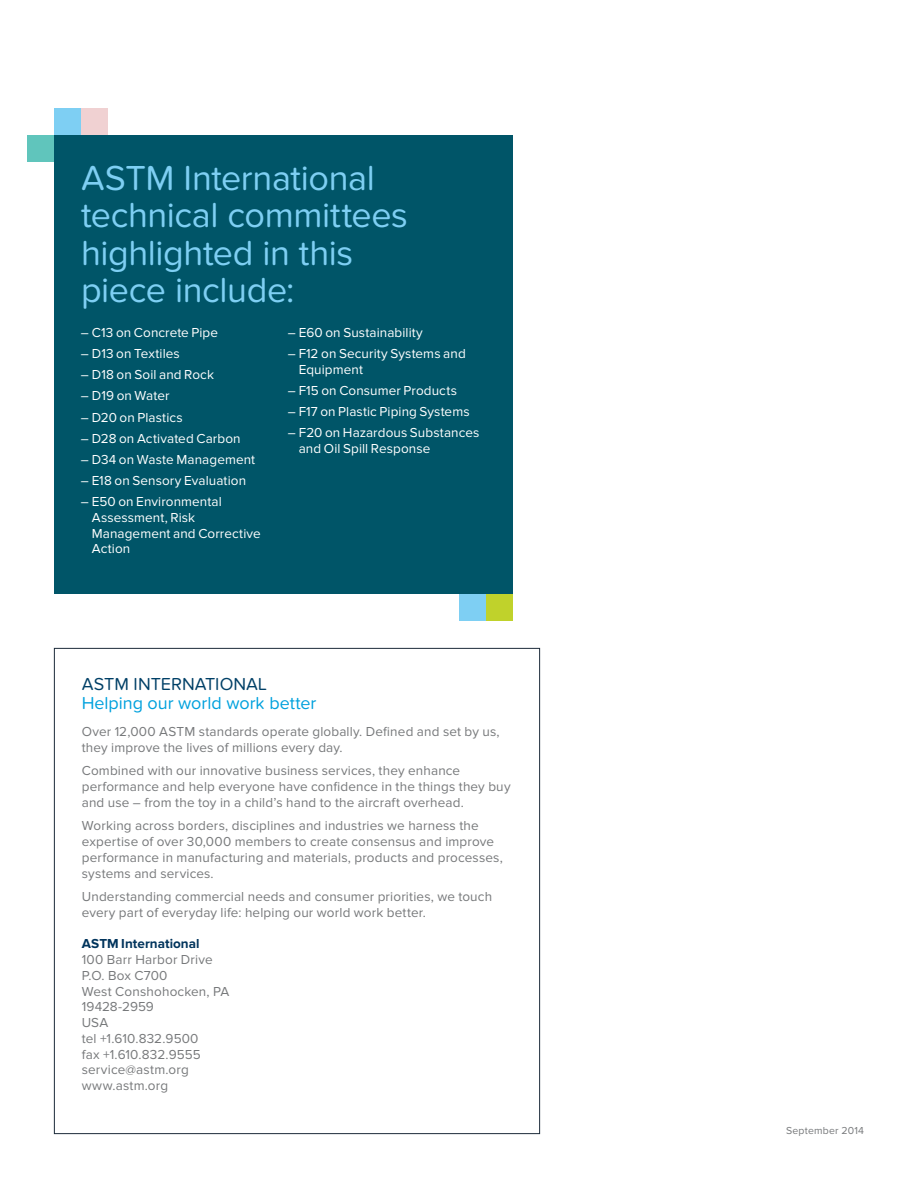
<style>
.page{position:relative;width:918px;height:1188px;background:#fff}
.page>*{position:absolute;margin:0;border:0;box-sizing:border-box;transform-origin:0 0}
.t1{font:36px/37.5px "Proxima Nova Soft";letter-spacing:-.01em;color:#7ecff3}
.t2{font:18px "Proxima Nova Soft";letter-spacing:-.005em;color:#00a1dd}
.t3{font:18px "Proxima Nova Soft";letter-spacing:-.005em;color:#004067}
.t4{font:13.5px/15.8px "Proxima Nova";letter-spacing:.01em;color:#77797b}
.t5{font:13.5px/15.8px "Proxima Nova";letter-spacing:.005em;color:#fff}
.t6{font:700 13.5px "Proxima Nova";color:#00345c}
.t7{font:10.5px "Proxima Nova";letter-spacing:.02em;color:#77797b}
</style>
<div class="page">
<div style="left:54px;top:108px;width:27px;height:27px;background:#7ecff3"></div>
<div style="left:27px;top:135px;width:27px;height:27px;background:#60c5bc"></div>
<div style="left:81px;top:108px;width:27px;height:27px;background:#f0d1d2"></div>
<div style="left:459px;top:594px;width:27px;height:27px;background:#7ecff3"></div>
<div style="left:486px;top:594px;width:27px;height:27px;background:#c0d22b"></div>
<div style="left:54px;top:135px;width:459px;height:459px;background:#005568"></div>
<h1 class="t1" style="left:81px;top:160px;width:328px">ASTM International technical committees highlighted in this piece include:</h1>
<p class="t5" style="left:81px;top:325px;width:139px">– C13 on Concrete Pipe</p>
<p class="t5" style="left:81px;top:346px;width:100px">– D13 on Textiles</p>
<p class="t5" style="left:81px;top:367px;width:134px">– D18 on Soil and Rock</p>
<p class="t5" style="left:81px;top:388px;width:90px">– D19 on Water</p>
<p class="t5" style="left:81px;top:409px;width:103px">– D20 on Plastics</p>
<p class="t5" style="left:81px;top:431px;width:161px">– D28 on Activated Carbon</p>
<p class="t5" style="left:81px;top:452px;width:176px">– D34 on Waste Management</p>
<p class="t5" style="left:81px;top:473px;width:167px">– E18 on Sensory Evaluation</p>
<p class="t5" style="left:92px;top:494px;width:170px;text-indent:-11px">– E50 on Environmental<br>Assessment, Risk<br>Management and Corrective<br>Action</p>
<p class="t5" style="left:288px;top:325px;width:136px">– E60 on Sustainability</p>
<p class="t5" style="left:299px;top:346px;width:168px;text-indent:-11px">– F12 on Security Systems and<br>Equipment</p>
<p class="t5" style="left:288px;top:383px;width:171px">– F15 on Consumer Products</p>
<p class="t5" style="left:288px;top:404px;width:183px">– F17 on Plastic Piping Systems</p>
<p class="t5" style="left:299px;top:425px;width:182px;text-indent:-11px">– F20 on Hazardous Substances and Oil Spill Response</p>
<h2 class="t3" style="left:82px;top:673px;width:187px">ASTM INTERNATIONAL</h2>
<h2 class="t2" style="left:82px;top:693px;width:236px">Helping our world work better</h2>
<p class="t4" style="left:82px;top:724px;width:420px">Over 12,000 ASTM standards operate globally. Defined and set by us, they improve the lives of millions every day.</p>
<p class="t4" style="left:82px;top:763px;width:430px">Combined with our innovative business services, they enhance performance and help everyone have confidence in the things they buy and use – from the toy in a child’s hand to the aircraft overhead.</p>
<p class="t4" style="left:82px;top:818px;width:423px">Working across borders, disciplines and industries we harness the expertise of over 30,000 members to create consensus and improve performance in manufacturing and materials, products and processes, systems and services.</p>
<p class="t4" style="left:82px;top:889px;width:412px">Understanding commercial needs and consumer priorities, we touch every part of everyday life: helping our world work better.</p>
<p class="t6" style="left:82px;top:936px;width:119px">ASTM International</p>
<p class="t4" style="left:82px;top:952px;width:149px">100 Barr Harbor Drive<br>P.O. Box C700<br>West Conshohocken, PA<br>19428-2959<br>USA<br>tel +1.610.832.9500<br>fax +1.610.832.9555 service@astm.org www.astm.org</p>
<p class="t7" style="left:786px;top:1124px;width:79px">September 2014</p>
</div>
